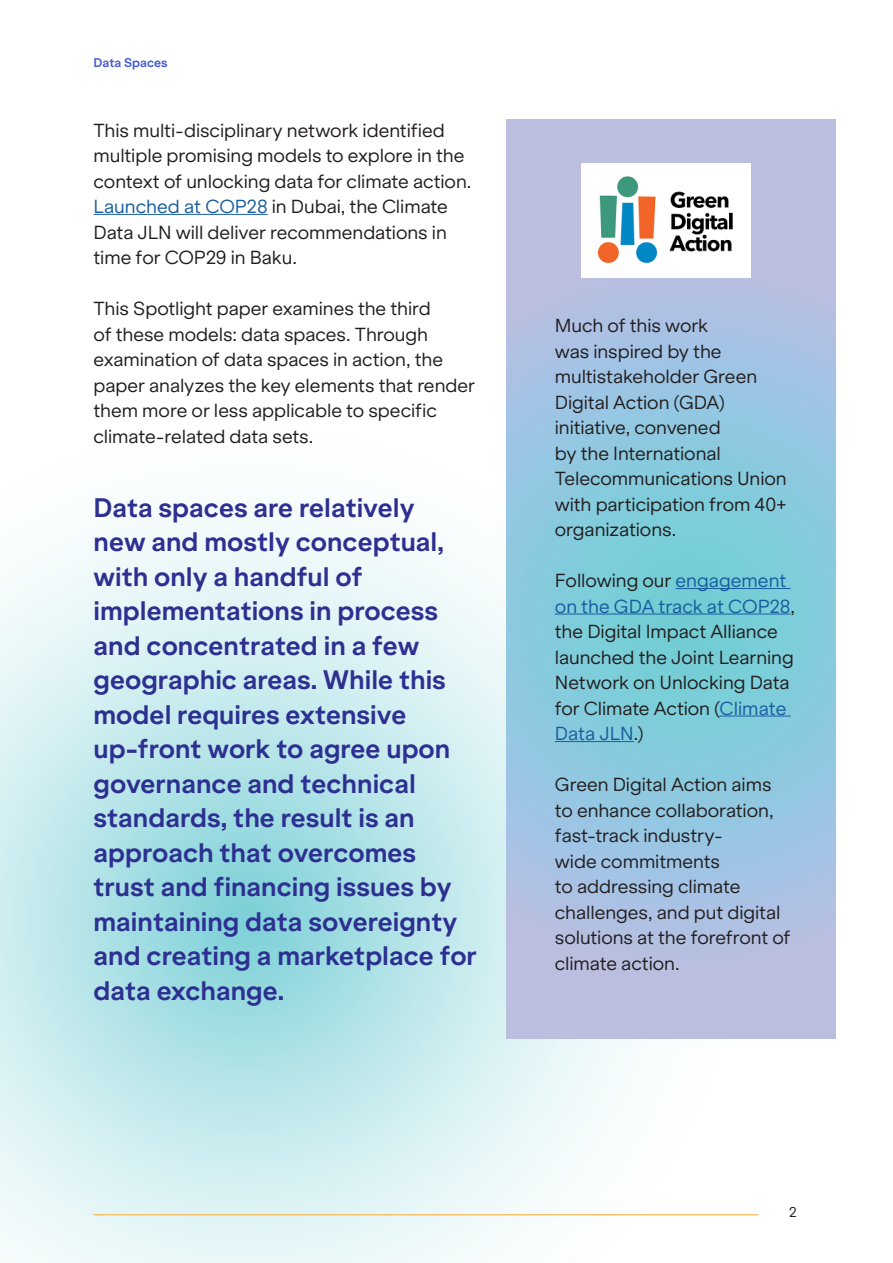
<style>
.page{position:relative;width:893px;height:1263px;background:#fff}
.page>*{position:absolute;margin:0;border:0;box-sizing:border-box;transform-origin:0 0}
.t1{font:700 25.5px/34.5px "Klarheit Grotesk";color:#2e3091}
.t2{font:18px/25.5px "Klarheit Grotesk";letter-spacing:-.005em;color:#231f20}
.t3{font:13.5px "Klarheit Grotesk";color:#231f20}
.t4{font:700 12px "Klarheit Grotesk";color:#475cd6}
.s1{color:#175d9e}
</style>
<div class="page">
<svg style="left:507px;top:119px;width:329px;height:919px;background:#9cc5df"></svg>
<hr style="left:94px;top:214px;width:174px;height:1px;background:#175d9e">
<img style="left:582px;top:164px;width:168px;height:114px">
<hr style="left:675px;top:588px;width:116px;height:1px;background:#175d9e">
<hr style="left:555px;top:614px;width:236px;height:1px;background:#175d9e">
<hr style="left:720px;top:716px;width:71px;height:1px;background:#175d9e">
<hr style="left:555px;top:741px;width:79px;height:1px;background:#175d9e">
<hr style="left:94px;top:1214px;width:664px;height:1px;background:#faa82b">
<p class="t4" style="left:94px;top:53px;width:76px">Data Spaces</p>
<p class="t2" style="left:94px;top:115px;width:379px">This multi-disciplinary network identified multiple promising models to explore in the context of unlocking data for climate action.<br><span class="s1">Launched at COP28</span> in Dubai, the Climate Data JLN will deliver recommendations in time for COP29 in Baku.</p>
<p class="t2" style="left:94px;top:294px;width:383px">This Spotlight paper examines the third<br>of these models: data spaces. Through examination of data spaces in action, the paper analyzes the key elements that render them more or less applicable to specific climate-related data sets.</p>
<p class="t1" style="left:94px;top:488px;width:385px">Data spaces are relatively<br>new and mostly conceptual, with only a handful of implementations in process and concentrated in a few geographic areas. While this model requires extensive up-front work to agree upon governance and technical standards, the result is an approach that overcomes trust and financing issues by maintaining data sovereignty and creating a marketplace for data exchange.</p>
<p class="t2" style="left:555px;top:311px;width:233px">Much of this work<br>was inspired by the multistakeholder Green<br>Digital Action (GDA) initiative, convened<br>by the International<br>Telecommunications Union with participation from 40+ organizations.</p>
<p class="t2" style="left:555px;top:566px;width:242px">Following our <span class="s1">engagement on the GDA track at COP28</span>, the Digital Impact Alliance launched the Joint Learning<br>Network on Unlocking Data for Climate Action (<span class="s1">Climate<br>Data JLN</span>.)</p>
<p class="t2" style="left:555px;top:770px;width:237px">Green Digital Action aims to enhance collaboration, fast-track industry-<br>wide commitments<br>to addressing climate challenges, and put digital solutions at the forefront of climate action.</p>
<p class="t3" style="left:789px;top:1201px;width:9px">2</p>
</div>
